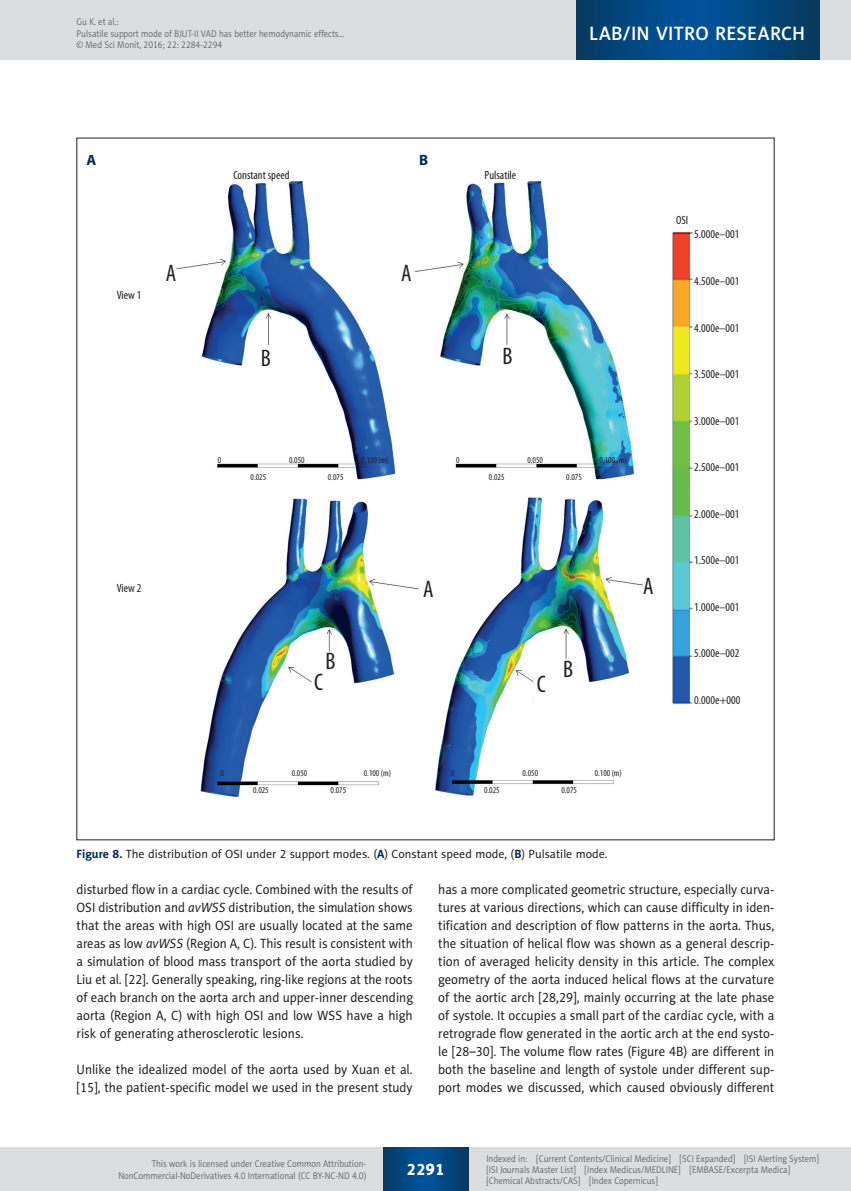
<style>
.page{position:relative;width:851px;height:1191px;background:#fff}
.page>*{position:absolute;margin:0;border:0;box-sizing:border-box;transform-origin:0 0}
.t1{font:condensed 24px "Myriad Pro";color:#231f20}
.t2{font:19.5px "Naomi Sans EFN Medium";letter-spacing:.01em;color:#fff}
.t3{font:16.5px "Naomi Sans EFN Heavy";color:#fff}
.t4{font:700 15px "Myriad Pro";color:#00295c}
.MSM_Body{font:13.5px/18px "Naomi Sans EFN";color:#231f20;scale:.95 1}
.MSM_Body-2{font:13.5px/18px "Naomi Sans EFN";color:#231f20;text-align:justify;scale:.94 1}
.t5{font:condensed 12px "Myriad Pro";color:#231f20}
.MSM_Rycina_tytul{font:12px "Naomi Sans EFN";color:#231f20}
.t6{font:9.75px/11.2px "Naomi Sans EFN Light";color:#57585a;scale:.9 1}
.t7{font:condensed 9px "Myriad Pro";color:#231f20}
.s1{font-weight:700;color:#00295c}
.s2{font-style:italic}
</style>
<div class="page">
<img style="left:176px;top:181px;width:517px;height:616px">
<div style="left:0;top:1148px;width:850px;height:43px;background:#dcdddf"></div>
<svg style="left:383px;top:1147px;width:85px;height:43px;background:#02477e"></svg>
<div style="left:0;top:0;width:850px;height:60px;background:#dcdddf"></div>
<svg style="left:576px;top:0;width:243px;height:60px;background:#02477e"></svg>
<p class="t6" style="left:77px;top:16px;width:299px">Gu K. et al.:<br>Pulsatile support mode of BJUT-II VAD has better hemodynamic effects… © Med Sci Monit, 2016; 22: 2284-2294</p>
<h2 class="t2" style="left:589px;top:22px;width:217px">LAB/IN VITRO RESEARCH</h2>
<p class="t4" style="left:86px;top:151px;width:11px">A</p>
<p class="t4" style="left:419px;top:151px;width:11px">B</p>
<p class="t5" style="left:117px;top:289px;width:26px">View 1</p>
<p class="t1" style="left:166px;top:260px;width:12px">A</p>
<p class="t5" style="left:233px;top:168px;width:58px">Constant speed</p>
<p class="t1" style="left:261px;top:345px;width:11px">B</p>
<p class="t1" style="left:401px;top:260px;width:12px">A</p>
<p class="t5" style="left:484px;top:168px;width:33px">Pulsatile</p>
<p class="t1" style="left:502px;top:343px;width:11px">B</p>
<p class="t7" style="left:218px;top:455px;width:5px">0</p>
<p class="t7" style="left:289px;top:455px;width:17px">0.050</p>
<p class="t7" style="left:250px;top:471px;width:17px">0.025</p>
<p class="t7" style="left:328px;top:471px;width:17px">0.075</p>
<p class="t7" style="left:361px;top:455px;width:29px">0.100 (m)</p>
<p class="t7" style="left:456px;top:455px;width:5px">0</p>
<p class="t7" style="left:527px;top:455px;width:17px">0.050</p>
<p class="t7" style="left:489px;top:471px;width:17px">0.025</p>
<p class="t7" style="left:566px;top:471px;width:17px">0.075</p>
<p class="t7" style="left:599px;top:455px;width:29px">0.100 (m)</p>
<p class="t5" style="left:117px;top:581px;width:26px">View 2</p>
<p class="t1" style="left:423px;top:576px;width:12px">A</p>
<p class="t1" style="left:643px;top:572px;width:12px">A</p>
<p class="t1" style="left:325px;top:648px;width:11px">B</p>
<p class="t1" style="left:314px;top:669px;width:10px">C</p>
<p class="t1" style="left:536px;top:671px;width:10px">C</p>
<p class="t1" style="left:563px;top:656px;width:11px">B</p>
<p class="t5" style="left:676px;top:214px;width:14px">OSI</p>
<p class="t5" style="left:694px;top:228px;width:47px">5.000e–001</p>
<p class="t5" style="left:694px;top:274px;width:47px">4.500e–001</p>
<p class="t5" style="left:694px;top:321px;width:47px">4.000e–001</p>
<p class="t5" style="left:694px;top:367px;width:47px">3.500e–001</p>
<p class="t5" style="left:694px;top:414px;width:47px">3.000e–001</p>
<p class="t5" style="left:694px;top:460px;width:47px">2.500e–001</p>
<p class="t5" style="left:694px;top:507px;width:47px">2.000e–001</p>
<p class="t5" style="left:694px;top:553px;width:47px">1.500e–001</p>
<p class="t5" style="left:694px;top:600px;width:47px">1.000e–001</p>
<p class="t5" style="left:694px;top:646px;width:47px">5.000e–002</p>
<p class="t5" style="left:694px;top:693px;width:48px">0.000e+000</p>
<p class="t7" style="left:220px;top:768px;width:5px">0</p>
<p class="t7" style="left:291px;top:768px;width:17px">0.050</p>
<p class="t7" style="left:253px;top:785px;width:17px">0.025</p>
<p class="t7" style="left:330px;top:785px;width:17px">0.075</p>
<p class="t7" style="left:364px;top:768px;width:29px">0.100 (m)</p>
<p class="t7" style="left:451px;top:768px;width:5px">0</p>
<p class="t7" style="left:522px;top:768px;width:17px">0.050</p>
<p class="t7" style="left:484px;top:785px;width:17px">0.025</p>
<p class="t7" style="left:561px;top:785px;width:17px">0.075</p>
<p class="t7" style="left:594px;top:768px;width:29px">0.100 (m)</p>
<p class="MSM_Rycina_tytul" style="left:77px;top:847px;width:532px"><span class="s1">Figure 8.</span> The distribution of OSI under 2 support modes. (<span class="s1">A</span>) Constant speed mode, (<span class="s1">B</span>) Pulsatile mode.</p>
<p class="MSM_Body-2" style="left:77px;top:880px;width:359px">disturbed flow in a cardiac cycle. Combined with the results of OSI distribution and <span class="s2">avWSS</span> distribution, the simulation shows that the areas with high OSI are usually located at the same areas as low <span class="s2">avWSS</span> (Region A, C). This result is consistent with a simulation of blood mass transport of the aorta studied by Liu et al. [22]. Generally speaking, ring-like regions at the roots of each branch on the aorta arch and upper-inner descending aorta (Region A, C) with high OSI and low WSS have a high risk of generating atherosclerotic lesions.</p>
<p class="MSM_Body" style="left:77px;top:1060px;width:355px">Unlike the idealized model of the aorta used by Xuan et al. [15], the patient-specific model we used in the present study</p>
<p class="MSM_Body" style="left:438px;top:880px;width:355px;text-align:justify">has a more complicated geometric structure, especially curva&shy;tures at various directions, which can cause difficulty in iden&shy;tification and description of flow patterns in the aorta. Thus, the situation of helical flow was shown as a general descrip&shy;tion of averaged helicity density in this article. The complex geometry of the aorta induced helical flows at the curvature of the aortic arch [28,29], mainly occurring at the late phase of systole. It occupies a small part of the cardiac cycle, with a retrograde flow generated in the aortic arch at the end systo&shy;le [28–30]. The volume flow rates (Figure 4B) are different in both the baseline and length of systole under different sup&shy;port modes we discussed, which caused obviously different</p>
<p class="t6" style="left:118px;top:1158px;width:277px;text-align:right">This work is licensed under Creative Common Attribution-<br>NonCommercial-NoDerivatives 4.0 International (CC BY-NC-ND 4.0)</p>
<p class="t3" style="left:406px;top:1159px;width:40px">2291</p>
<p class="t6" style="left:486px;top:1152px;width:371px">Indexed in: [Current Contents/Clinical Medicine] [SCI Expanded] [ISI Alerting System] [ISI Journals Master List] [Index Medicus/MEDLINE] [EMBASE/Excerpta Medica] [Chemical Abstracts/CAS] [Index Copernicus]</p>
</div>
